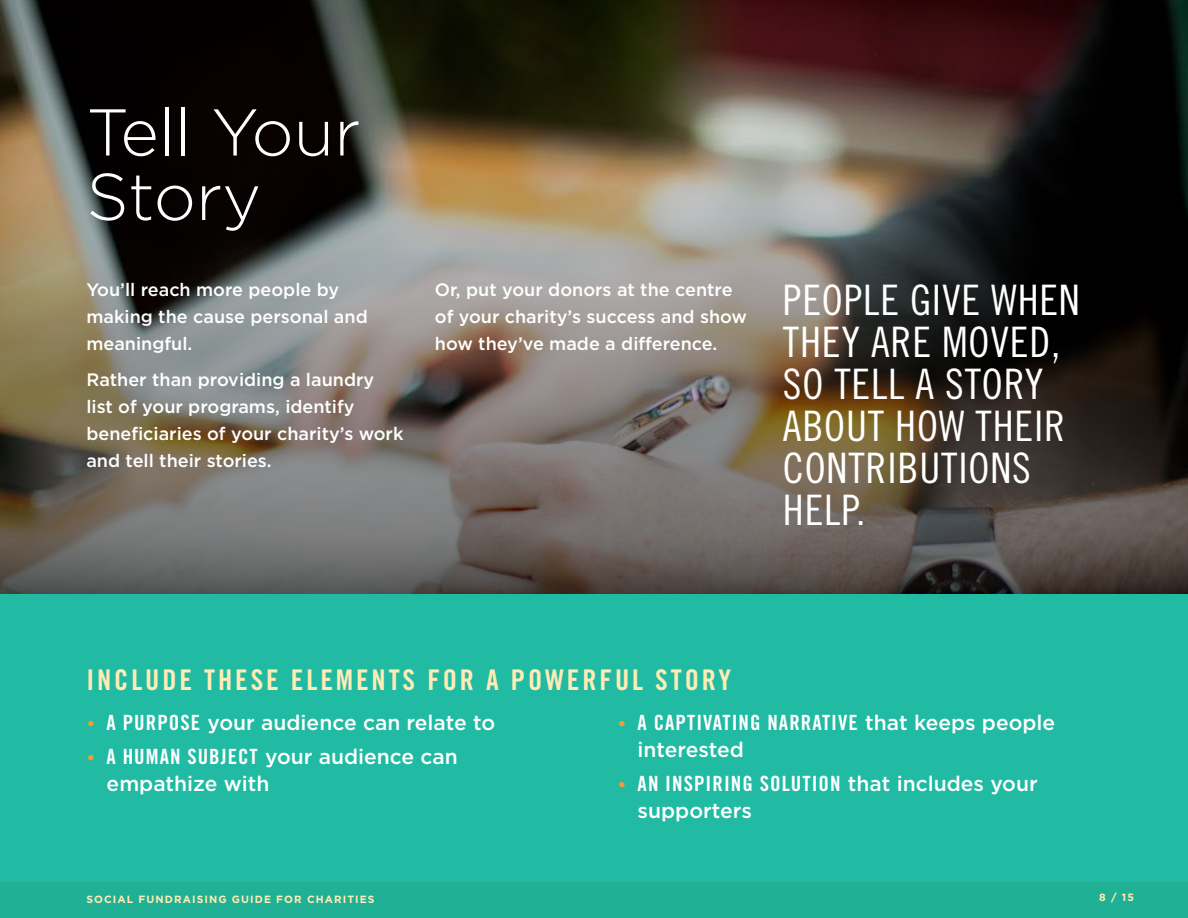
<style>
.page{position:relative;width:1188px;height:918px;background:#fff}
.page>*{position:absolute;margin:0;border:0;box-sizing:border-box;transform-origin:0 0}
.t1{font:300 66px/64.5px "Gotham";color:#fff}
.t2{font:42px/42px "Trade Gothic Cond Eighteen";letter-spacing:.02em;color:#fff}
.t3{font:28.5px "Trade Gothic Bold Cond Twenty";letter-spacing:.1em;color:#ffebb3}
.t4{font:500 21px/27px "Gotham";color:#fff}
.t5{font:21px "Trade Gothic Bold Cond Twenty";letter-spacing:.05em;color:#fff}
.t6{font:500 18px/27px "Gotham";color:#fff}
.t7{font:700 10.5px "Gotham";letter-spacing:.1em;color:#ffebb3}
.s1{font-weight:700;font-size:18px;color:#f89b34}
.s2{font-family:"Trade Gothic Bold Cond Twenty";font-weight:400}
.s3{font-family:"Gotham";font-weight:700;font-size:18px;color:#f89b34}
.s4{font-family:"Gotham";font-weight:500}
</style>
<div class="page">
<div style="left:0;top:594px;width:1188px;height:324px;background:#21baa3"></div>
<div style="left:0;top:882px;width:1188px;height:36px;background:#1fb096"></div>
<img style="left:0;top:0;width:1188px;height:594px">
<h1 class="t1" style="left:86px;top:98px;width:276px">Tell Your<br>Story</h1>
<p class="t6" style="left:86px;top:276px;width:283px">You’ll reach more people by making the cause personal and meaningful.</p>
<p class="t6" style="left:86px;top:366px;width:319px">Rather than providing a laundry list of your programs, identify beneficiaries of your charity’s work and tell their stories.</p>
<p class="t6" style="left:435px;top:276px;width:314px">Or, put your donors at the centre of your charity’s success and show how they’ve made a difference.</p>
<h2 class="t2" style="left:783px;top:278px;width:299px">PEOPLE GIVE WHEN<br>THEY ARE MOVED,<br>SO TELL A STORY<br>ABOUT HOW THEIR<br>CONTRIBUTIONS<br>HELP.</h2>
<h3 class="t3" style="left:86px;top:662px;width:646px">INCLUDE THESE ELEMENTS FOR A POWERFUL STORY</h3>
<p class="t4" style="left:86px;top:709px;width:410px"><span class="s1">•</span> <span class="s2">A PURPOSE</span> your audience can relate to</p>
<p class="t4" style="left:107px;top:743px;width:353px;text-indent:-20px"><span class="s1">•</span> <span class="s2">A HUMAN SUBJECT</span> your audience can empathize with</p>
<p class="t5" style="left:617px;top:710px;width:439px"><span class="s3">•</span> A CAPTIVATING NARRATIVE <span class="s4">that keeps people</span></p>
<p class="t4" style="left:638px;top:736px;width:108px">interested</p>
<p class="t5" style="left:617px;top:771px;width:422px"><span class="s3">•</span> AN INSPIRING SOLUTION <span class="s4">that includes your</span></p>
<p class="t4" style="left:638px;top:797px;width:116px">supporters</p>
<p class="t7" style="left:86px;top:892px;width:290px">SOCIAL FUNDRAISING GUIDE FOR CHARITIES</p>
<p class="t7" style="left:1099px;top:891px;width:36px">8 / 15</p>
</div>
